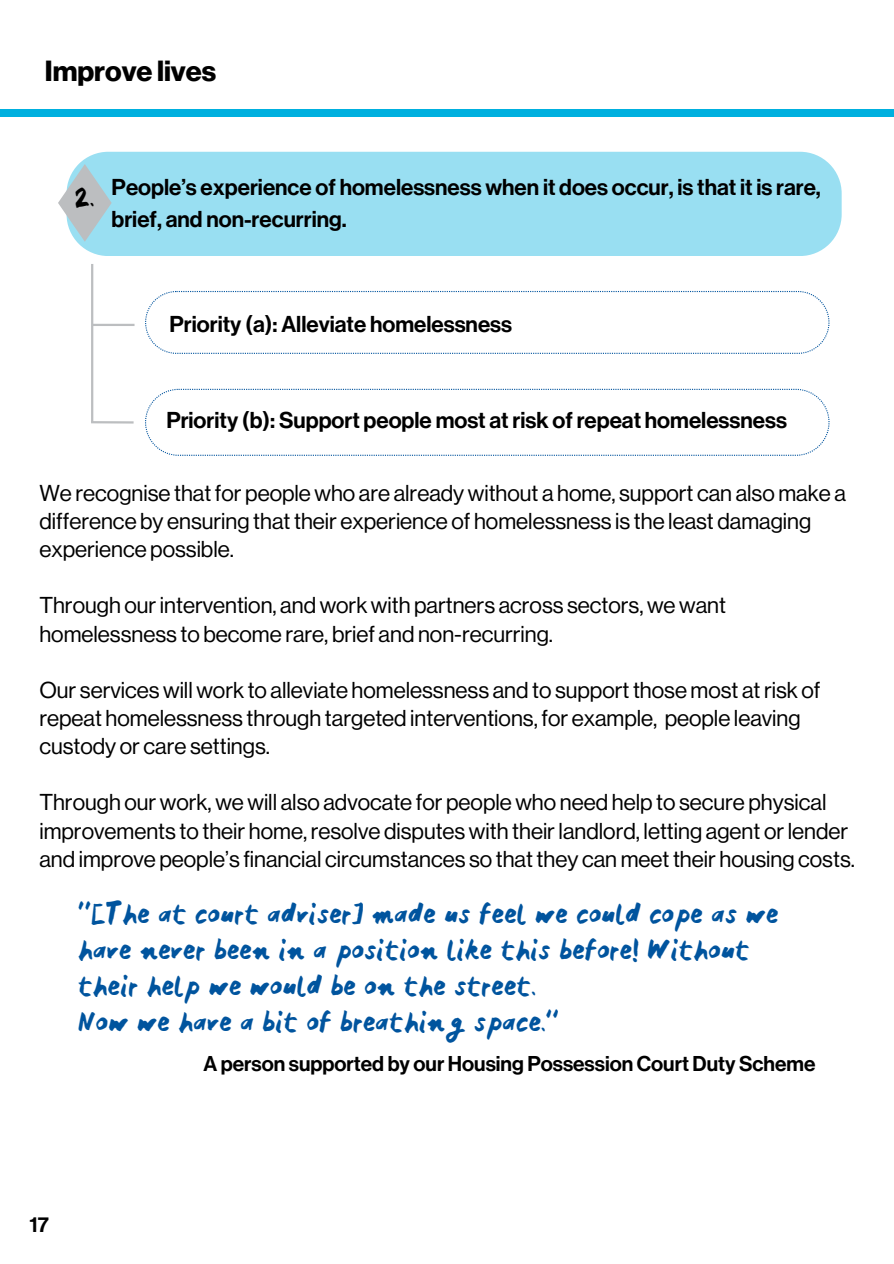
<style>
.page{position:relative;width:894px;height:1264px;background:#fff}
.page>*{position:absolute;margin:0;border:0;box-sizing:border-box;transform-origin:0 0}
.t1{font:700 28.5px "Haas Grot Disp 75";color:#000}
.t2{font:22.5px/28.2px "Haas Grot Disp 55 Roman";color:#000}
.t3{font:500 22.5px/31.5px "Haas Grot Disp 65";color:#000}
.t4{font:500 21.15px "Haas Grot Disp 65";color:#000}
.t5{font:21px/36px "Mink";color:#00549e}
.t6{font:500 21px "Haas Grot Disp 65";color:#000}
.t7{font:19.5px "Mink";color:#000}
</style>
<div class="page">
<hr style="left:91px;top:264px;width:2px;height:158px;background:#bcbec0">
<hr style="left:91px;top:421px;width:42px;height:2px;background:#bcbec0">
<hr style="left:92px;top:324px;width:42px;height:2px;background:#bcbec0">
<div style="left:77px;top:152px;width:764px;height:104px;background:#99dff2"></div>
<svg style="left:145px;top:291px;width:684px;height:63px"></svg>
<svg style="left:145px;top:389px;width:684px;height:67px"></svg>
<div style="left:0;top:109px;width:893px;height:8px;background:#00b0df"></div>
<svg style="left:58px;top:164px;width:54px;height:78px"></svg>
<p class="t1" style="left:45px;top:58px;width:173px">Improve lives</p>
<h3 class="t7" style="left:75px;top:187px;width:20px">2.</h3>
<h2 class="t3" style="left:112px;top:172px;width:710px">People’s experience of homelessness when it does occur, is that it is rare, brief, and non-recurring.</h2>
<h3 class="t3" style="left:169px;top:309px;width:344px">Priority (a): Alleviate homelessness</h3>
<h3 class="t3" style="left:166px;top:405px;width:622px">Priority (b): Support people most at risk of repeat homelessness</h3>
<h1 class="t2" style="left:39px;top:479px;width:807px">We recognise that for people who are already without a home, support can also make a difference by ensuring that their experience of homelessness is the least damaging experience possible.</h1>
<h2 class="t2" style="left:39px;top:592px;width:688px">Through our intervention, and work with partners across sectors, we want homelessness to become rare, brief and non-recurring.</h2>
<p class="t2" style="left:39px;top:676px;width:782px">Our services will work to alleviate homelessness and to support those most at risk of repeat homelessness through targeted interventions, for example, people leaving custody or care settings.</p>
<h2 class="t2" style="left:39px;top:789px;width:816px">Through our work, we will also advocate for people who need help to secure physical improvements to their home, resolve disputes with their landlord, letting agent or lender and improve people’s financial circumstances so that they can meet their housing costs.</h2>
<h3 class="t5" style="left:78px;top:898px;width:702px">“[The at court adviser] made us feel we could cope as we have never been in a position like this before! Without their help we would be on the street.<br>Now we have a bit of breathing space.”</h3>
<h3 class="t6" style="left:203px;top:1053px;width:613px">A person supported by our Housing Possession Court Duty Scheme</h3>
<h3 class="t4" style="left:30px;top:1214px;width:21px">17</h3>
</div>
